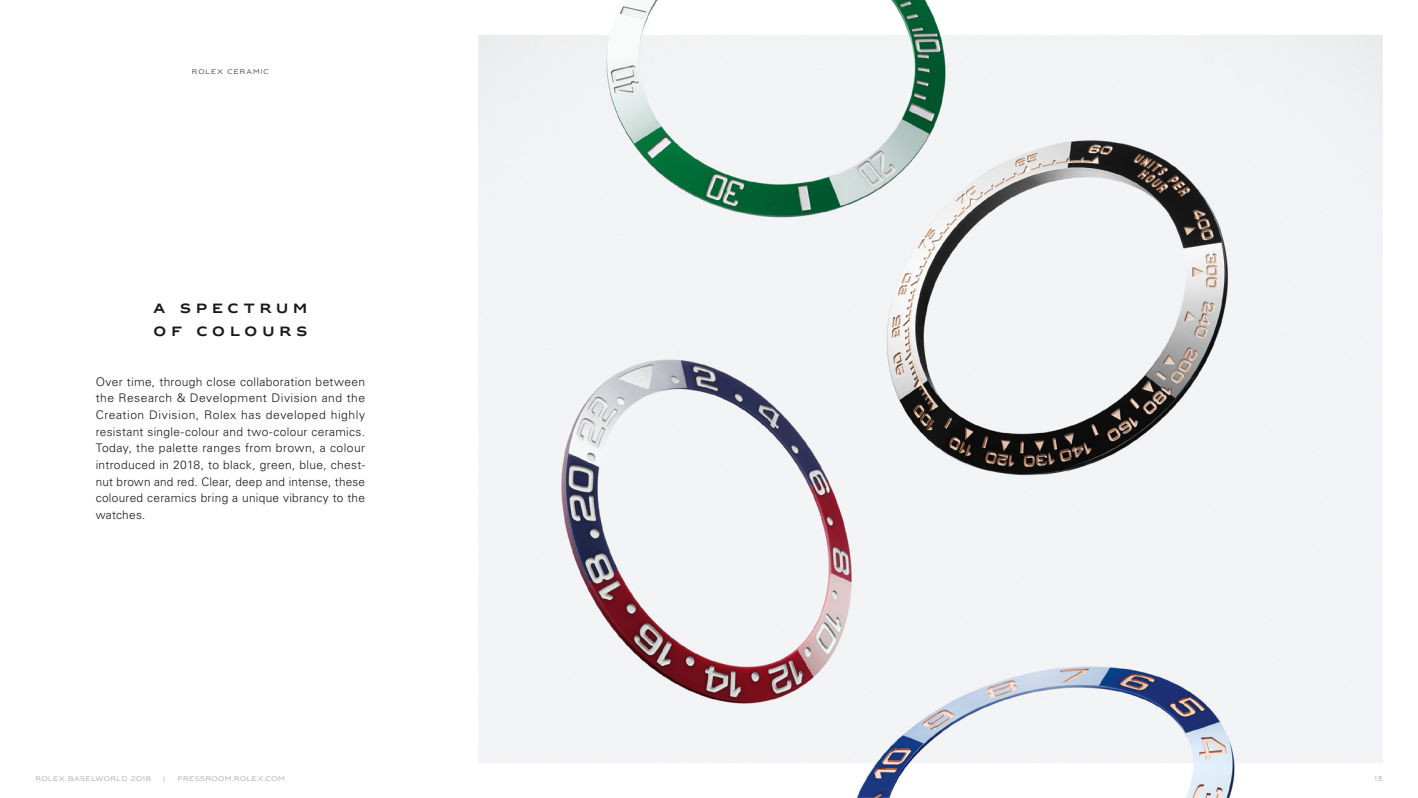
<style>
.page{position:relative;width:1418px;height:798px;background:#fff}
.page>*{position:absolute;margin:0;border:0;box-sizing:border-box;transform-origin:0 0}
.t1{font:700 12.5px/22.5px "Rolex Font";letter-spacing:.4em;color:#191919}
.t2{font:300 11.88px/16.6px "Univers";letter-spacing:.025em;color:#191919;text-align:justify}
.t3{font:300 6.25px "Rolex Font";letter-spacing:.075em;color:#9a9896}
.t4{font:300 6.25px "Rolex Font";letter-spacing:.15em;color:#191919}
</style>
<div class="page">
<img style="left:478px;top:0;width:905px;height:797px">
<p class="t4" style="left:192px;top:68px;width:78px">ROLEX CERAMIC</p>
<p class="t1" style="left:154px;top:297px;width:155px">A SPECTRUM<br>OF COLOURS</p>
<p class="t2" style="left:96px;top:372px;width:271px">Over time, through close collaboration between the Research &amp; Development Division and the Creation Division, Rolex has developed highly resistant single-colour and two-colour ceramics.<br>Today, the palette ranges from brown, a colour introduced in 2018, to black, green, blue, chest&shy;nut brown and red. Clear, deep and intense, these coloured ceramics bring a unique vibrancy to the watches.</p>
<p class="t3" style="left:35px;top:774px;width:117px">ROLEX BASELWORLD 2018</p>
<p class="t3" style="left:163px;top:774px;width:3px">|</p>
<p class="t3" style="left:177px;top:774px;width:109px">PRESSROOM.ROLEX.COM</p>
<p class="t3" style="left:1374px;top:774px;width:10px">13</p>
</div>
